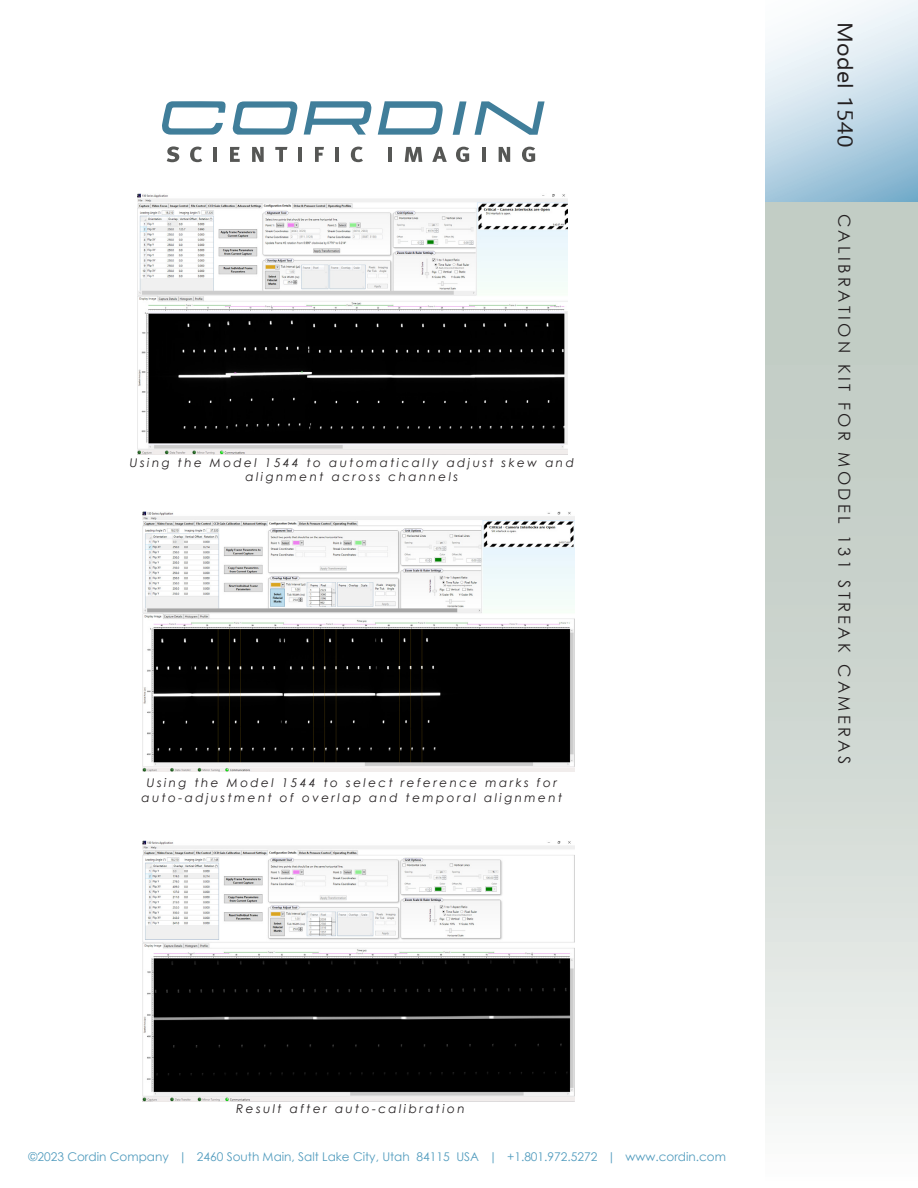
<style>
.page{position:relative;width:918px;height:1188px;background:#fff}
.page>*{position:absolute;margin:0;border:0;box-sizing:border-box;transform-origin:0 0}
.t1{font:21px "Ebrima";letter-spacing:.02em;color:#231f20;scale:1.1 1}
.t2{font:16.5px "Century Gothic";letter-spacing:.2em;color:#231f20}
.t3{font:italic 12px/14.4px "Century Gothic";letter-spacing:.2em;color:#231f20;text-align:center}
.t4{font:12px "Century Gothic";color:#529cbe}
</style>
<div class="page">
<svg style="left:765px;top:0;width:153px;height:202px"></svg>
<div style="left:765px;top:202px;width:153px;height:986px;background:linear-gradient(to bottom,#b7c3ba,#f1f3f2)"></div>
<svg style="left:162px;top:101px;width:64px;height:34px"></svg>
<svg style="left:232px;top:101px;width:66px;height:34px"></svg>
<svg style="left:304px;top:101px;width:68px;height:34px"></svg>
<svg style="left:378px;top:101px;width:65px;height:34px"></svg>
<svg style="left:453px;top:101px;width:13px;height:34px"></svg>
<svg style="left:475px;top:101px;width:70px;height:34px"></svg>
<svg style="left:167px;top:146px;width:12px;height:16px"></svg>
<svg style="left:190px;top:147px;width:12px;height:15px"></svg>
<hr style="left:213px;top:147px;width:4px;height:15px;background:#565755">
<svg style="left:230px;top:147px;width:10px;height:15px"></svg>
<svg style="left:252px;top:147px;width:12px;height:15px"></svg>
<svg style="left:275px;top:147px;width:12px;height:15px"></svg>
<hr style="left:298px;top:147px;width:4px;height:15px;background:#565755">
<svg style="left:315px;top:147px;width:9px;height:15px"></svg>
<hr style="left:335px;top:147px;width:4px;height:15px;background:#565755">
<svg style="left:351px;top:147px;width:12px;height:15px"></svg>
<hr style="left:389px;top:147px;width:3px;height:15px;background:#565755">
<svg style="left:405px;top:147px;width:17px;height:15px"></svg>
<svg style="left:432px;top:147px;width:15px;height:15px"></svg>
<svg style="left:456px;top:147px;width:13px;height:15px"></svg>
<hr style="left:482px;top:147px;width:4px;height:15px;background:#565755">
<svg style="left:499px;top:147px;width:11px;height:15px"></svg>
<svg style="left:522px;top:147px;width:13px;height:15px"></svg>
<img style="left:137px;top:193px;width:431px;height:261px">
<img style="left:143px;top:511px;width:432px;height:261px">
<img style="left:143px;top:840px;width:432px;height:261px">
<p class="t3" style="left:130px;top:455px;width:446px">Using the Model 1544 to automatically adjust skew and alignment across channels</p>
<p class="t3" style="left:141px;top:775px;width:422px">Using the Model 1544 to select reference marks for auto-adjustment of overlap and temporal alignment</p>
<p class="t1" style="left:861px;top:22px;width:116px;rotate:90deg">Model 1540</p>
<p class="t2" style="left:856px;top:214px;width:551px;rotate:90deg">CALIBRATION KIT FOR MODEL 131 STREAK CAMERAS</p>
<p class="t3" style="left:236px;top:1101px;width:230px">Result after auto-calibration</p>
<p class="t4" style="left:28px;top:1148px;width:699px">©2023 Cordin Company | 2460 South Main, Salt Lake City, Utah 84115 USA | +1.801.972.5272 | www.cordin.com</p>
</div>
